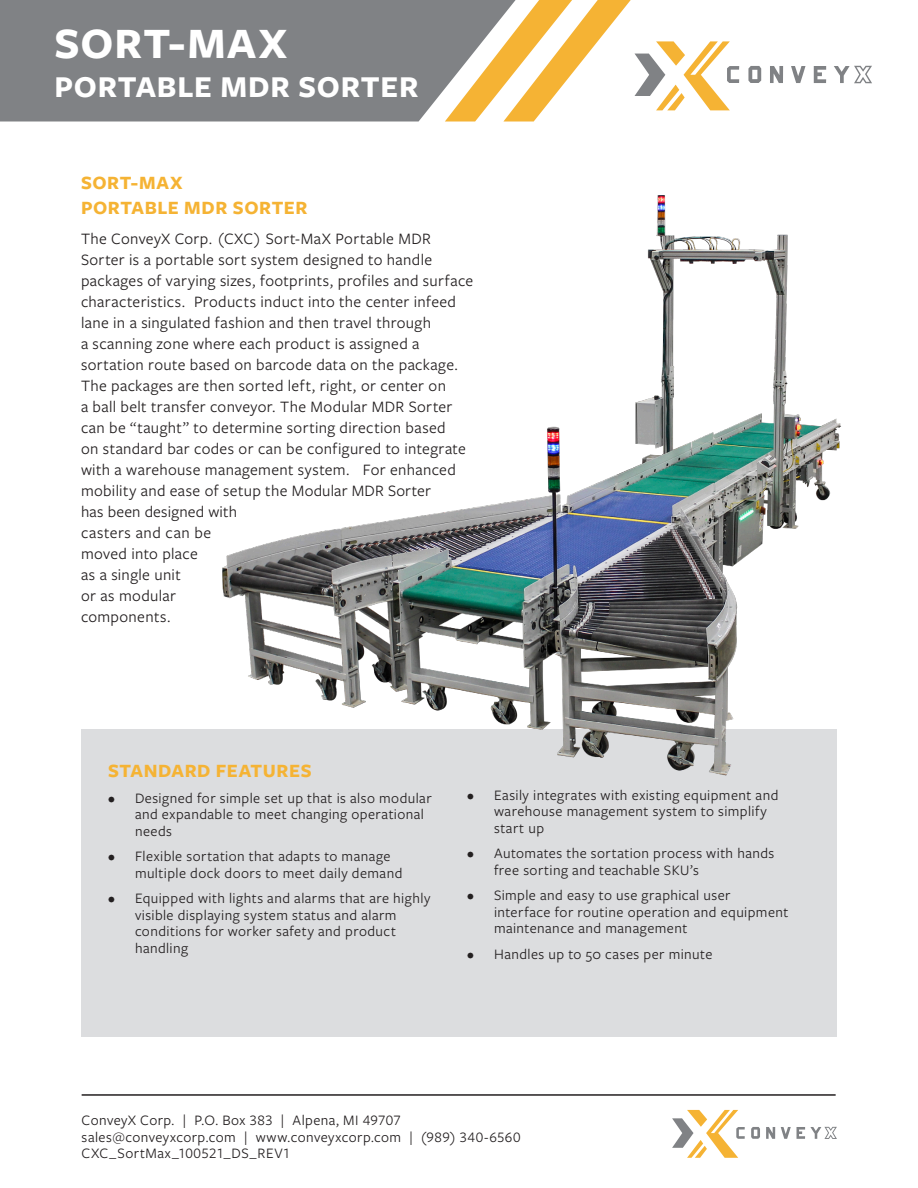
<style>
.page{position:relative;width:918px;height:1188px;background:#fff}
.page>*{position:absolute;margin:0;border:0;box-sizing:border-box;transform-origin:0 0}
.Body{font:700 45px "Freight Sans Pro";letter-spacing:.025em;color:#fff}
.Body-2{font:700 31.5px "Freight Sans Pro";letter-spacing:.025em;color:#fff}
.Body-3{font:700 19.5px/25.5px "Freight Sans Pro";letter-spacing:.03em;color:#f5b334}
.Body-4{font:16.5px/21px "Freight Sans Pro";letter-spacing:.02em;color:#231f20}
.t1{font:15px/16.5px "Freight Sans Pro";letter-spacing:.03em;color:#231f20}
</style>
<div class="page">
<svg style="left:748px;top:66px;width:13px;height:17px"></svg>
<svg style="left:770px;top:66px;width:13px;height:17px"></svg>
<svg style="left:791px;top:66px;width:15px;height:17px"></svg>
<svg style="left:814px;top:66px;width:12px;height:17px"></svg>
<svg style="left:834px;top:66px;width:38px;height:17px"></svg>
<svg style="left:526px;top:0;width:213px;height:122px"></svg>
<svg style="left:0;top:0;width:526px;height:122px;background:#8e8c89"></svg>
<svg style="left:751px;top:1127px;width:9px;height:12px"></svg>
<svg style="left:766px;top:1127px;width:9px;height:12px"></svg>
<svg style="left:781px;top:1127px;width:10px;height:12px"></svg>
<svg style="left:797px;top:1127px;width:40px;height:12px"></svg>
<svg style="left:672px;top:1110px;width:73px;height:48px"></svg>
<hr style="left:82px;top:1094px;width:754px;height:2px;background:#231f20">
<div style="left:81px;top:729px;width:756px;height:308px;background:#dcdddf"></div>
<img style="left:222px;top:195px;width:619px;height:581px">
<p class="Body" style="left:54px;top:12px;width:235px">SORT-MAX</p>
<p class="Body-2" style="left:54px;top:65px;width:366px">PORTABLE MDR SORTER</p>
<p class="Body-3" style="left:81px;top:169px;width:228px">SORT-MAX<br>PORTABLE MDR SORTER</p>
<p class="Body-4" style="left:81px;top:228px;width:394px">The ConveyX Corp. (CXC) Sort-MaX Portable MDR Sorter is a portable sort system designed to handle packages of varying sizes, footprints, profiles and surface characteristics. Products induct into the center infeed lane in a singulated fashion and then travel through<br>a scanning zone where each product is assigned a sortation route based on barcode data on the package.<br>The packages are then sorted left, right, or center on<br>a ball belt transfer conveyor. The Modular MDR Sorter can be “taught” to determine sorting direction based<br>on standard bar codes or can be configured to integrate with a warehouse management system. For enhanced mobility and ease of setup the Modular MDR Sorter<br>has been designed with<br>casters and can be<br>moved into place<br>as a single unit<br>or as modular<br>components.</p>
<p class="Body-3" style="left:108px;top:757px;width:205px">STANDARD FEATURES</p>
<p class="t1" style="left:135px;top:789px;width:298px;text-indent:-27px">• Designed for simple set up that is also modular and expandable to meet changing operational needs</p>
<p class="t1" style="left:135px;top:847px;width:269px;text-indent:-27px">• Flexible sortation that adapts to manage multiple dock doors to meet daily demand</p>
<p class="t1" style="left:135px;top:889px;width:297px;text-indent:-27px">• Equipped with lights and alarms that are highly visible displaying system status and alarm conditions for worker safety and product handling</p>
<p class="t1" style="left:494px;top:786px;width:286px;text-indent:-27px">• Easily integrates with existing equipment and warehouse management system to simplify start up</p>
<p class="t1" style="left:494px;top:845px;width:282px;text-indent:-27px">• Automates the sortation process with hands free sorting and teachable SKU’s</p>
<p class="t1" style="left:494px;top:887px;width:296px;text-indent:-27px">• Simple and easy to use graphical user interface for routine operation and equipment maintenance and management</p>
<p class="t1" style="left:467px;top:945px;width:247px">• Handles up to 50 cases per minute</p>
<p class="t1" style="left:82px;top:1112px;width:440px">ConveyX Corp. | P.O. Box 383 | Alpena, MI 49707 sales@conveyxcorp.com | www.conveyxcorp.com | (989) 340-6560<br>CXC_SortMax_100521_DS_REV1</p>
</div>
